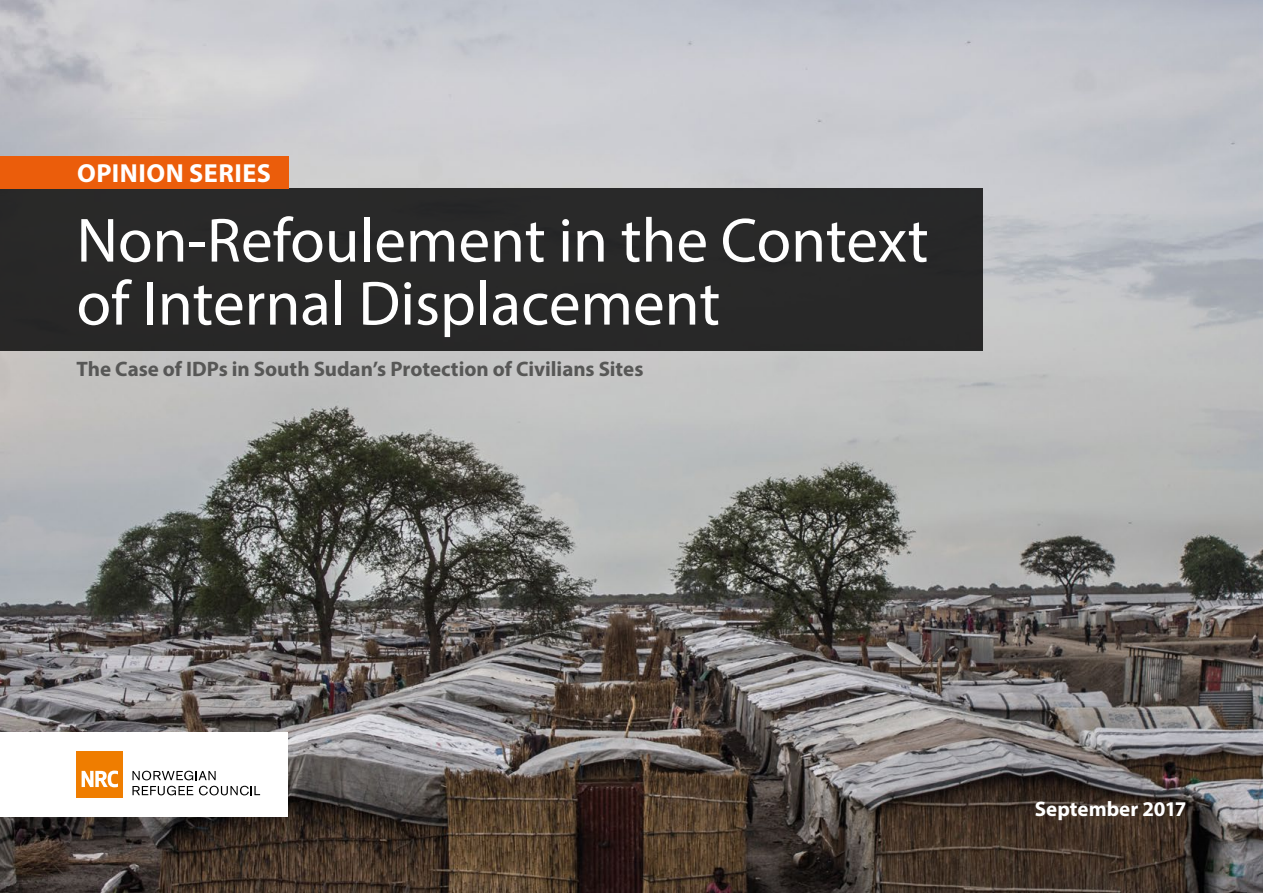
<style>
.page{position:relative;width:1263px;height:893px;background:#fff}
.page>*{position:absolute;margin:0;border:0;box-sizing:border-box;transform-origin:0 0}
.t1{font:63px/63px "Myriad Pro";color:#fff}
.t2{font:700 26.25px "Myriad Pro";letter-spacing:.02em;color:#fff}
.t3{font:700 21px "Myriad Pro";letter-spacing:-.005em;color:#575756}
.t4{font:700 21px "Myriad Pro";color:#fff}
</style>
<div class="page">
<img style="left:0;top:0;width:1263px;height:893px">
<div style="left:0;top:188px;width:982px;height:163px;background:#292828"></div>
<div style="left:0;top:732px;width:287px;height:84px;background:#fff"></div>
<div style="left:77px;top:751px;width:46px;height:46px;background:#ef7d00"></div>
<svg style="left:82px;top:770px;width:36px;height:17px"></svg>
<svg style="left:132px;top:771px;width:84px;height:9px"></svg>
<svg style="left:132px;top:786px;width:61px;height:9px"></svg>
<svg style="left:199px;top:786px;width:61px;height:9px"></svg>
<div style="left:0;top:156px;width:288px;height:32px;background:#eb5d0b"></div>
<p class="t2" style="left:77px;top:156px;width:195px">OPINION SERIES</p>
<h1 class="t1" style="left:77px;top:208px;width:853px">Non-Refoulement in the Context of Internal Displacement</h1>
<p class="t3" style="left:77px;top:355px;width:568px">The Case of IDPs in South Sudan’s Protection of Civilians Sites</p>
<p class="t4" style="left:1035px;top:796px;width:153px">September 2017</p>
</div>
